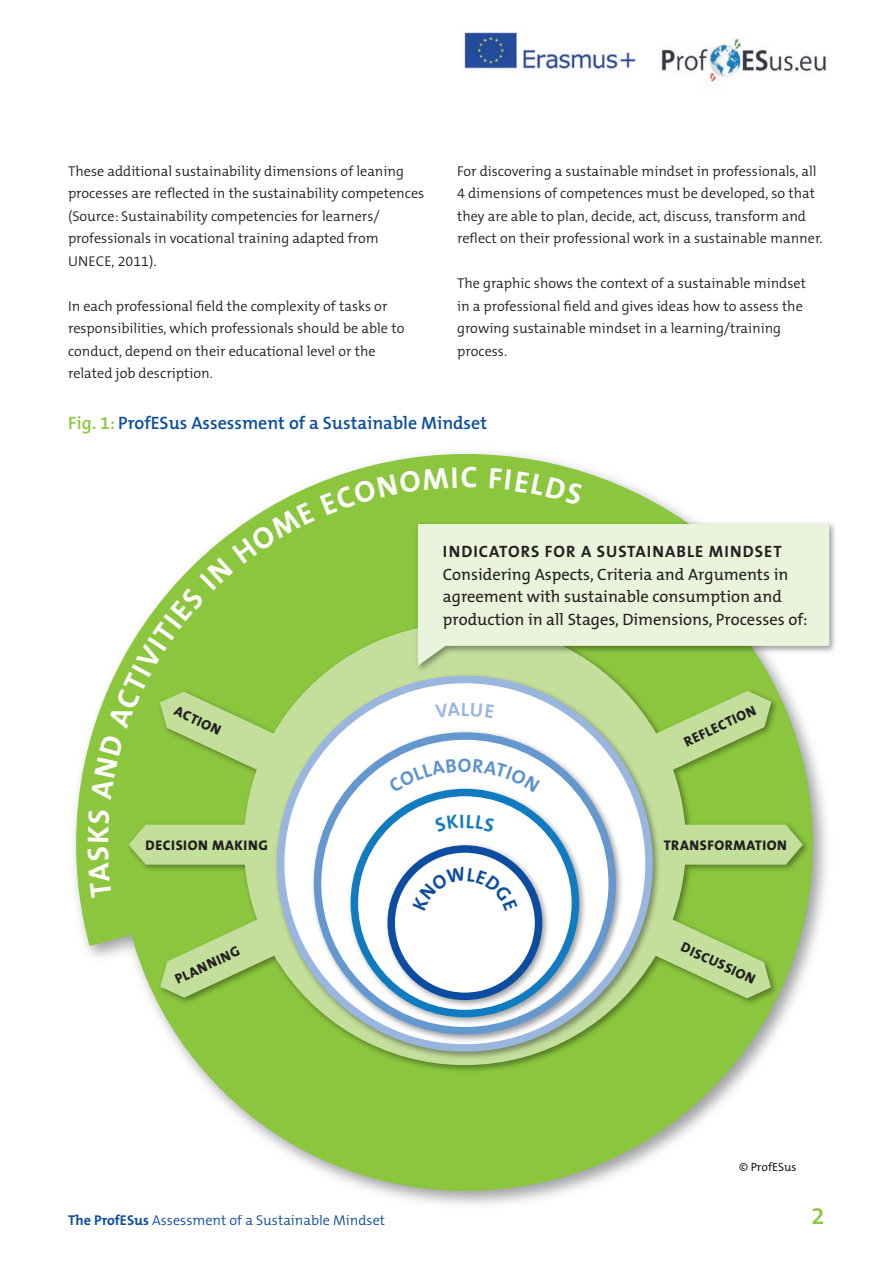
<style>
.page{position:relative;width:893px;height:1263px;background:#fff}
.page>*{position:absolute;margin:0;border:0;box-sizing:border-box;transform-origin:0 0}
.t1{font:600 24px "The Mix B6";color:#8bc63e}
.t2{font:600 18px "The Mix B6";color:#0d4da1}
.t3{font:16.5px/22.5px "The Mix B5 Plain";color:#231f20}
.t4{font:700 16.5px "The Mix B7";letter-spacing:.06em;color:#231f20}
.t5{font:300 14.25px/22.5px "The Mix B4";color:#231f20}
.t6{font:300 14.25px "The Mix B4";color:#0d4da1}
.t7{font:800 14.1px "The Mix B8";letter-spacing:.04em;color:#231f20}
.t8{font:12px "The Mix B5 Plain";color:#231f20}
.s1{color:#8bc63e}
.s2{font-family:"The Mix B7";font-weight:700}
</style>
<div class="page">
<img style="left:464px;top:32px;width:172px;height:38px">
<img style="left:661px;top:38px;width:166px;height:45px">
<img style="left:74px;top:452px;width:753px;height:753px">
<div style="left:119px;top:497px;width:694px;height:694px;background:#8bc63e;border-radius:50%"></div>
<svg style="left:76px;top:454px;width:639px;height:492px"></svg>
<img style="left:123px;top:676px;width:690px;height:400px">
<svg style="left:129px;top:676px;width:674px;height:389px"></svg>
<img style="left:272px;top:676px;width:391px;height:386px">
<svg style="left:281px;top:679px;width:368px;height:369px;background:#e7eef7"></svg>
<img style="left:308px;top:727px;width:319px;height:318px">
<svg style="left:318px;top:736px;width:294px;height:295px;background:#dce7f4"></svg>
<img style="left:345px;top:783px;width:245px;height:245px">
<div style="left:354px;top:792px;width:221px;height:221px;background:#fff;border-radius:50%"></div>
<div style="left:351px;top:789px;width:228px;height:228px;border:8px solid #107bc1;border-radius:50%"></div>
<img style="left:382px;top:840px;width:171px;height:170px">
<div style="left:391px;top:849px;width:148px;height:147px;background:#fff;border-radius:50%"></div>
<div style="left:387px;top:845px;width:155px;height:155px;border:8px solid #0d4da1;border-radius:50%"></div>
<img style="left:584px;top:519px;width:251px;height:157px">
<svg style="left:584px;top:524px;width:245px;height:142px;background:#dfeccc"></svg>
<div style="left:88px;top:810px;width:24px;height:87px;background:#8bc63e"></div>
<svg style="left:91px;top:467px;width:493px;height:333px"></svg>
<svg style="left:413px;top:867px;width:104px;height:9px"></svg>
<p class="t5" style="left:68px;top:160px;width:358px">These additional sustainability dimensions of leaning processes are reflected in the sustainability competences (Source: Sustainability competencies for learners/ professionals in vocational training adapted from UNECE, 2011).</p>
<p class="t5" style="left:68px;top:295px;width:338px">In each professional field the complexity of tasks or responsibilities, which professionals should be able to conduct, depend on their educational level or the related job description.</p>
<p class="t5" style="left:457px;top:160px;width:367px">For discovering a sustainable mindset in professionals, all 4 dimensions of competences must be developed, so that they are able to plan, decide, act, discuss, transform and reflect on their professional work in a sustainable manner.</p>
<p class="t5" style="left:457px;top:272px;width:350px">The graphic shows the context of a sustainable mindset in a professional field and gives ideas how to assess the growing sustainable mindset in a learning/training process.</p>
<p class="t2" style="left:68px;top:413px;width:421px"><span class="s1">Fig. 1:</span> ProfESus Assessment of a Sustainable Mindset</p>
<p class="t7" style="left:178px;top:703px;width:51px;rotate:25deg">ACTION</p>
<p class="t4" style="left:443px;top:543px;width:340px">INDICATORS FOR A SUSTAINABLE MINDSET</p>
<p class="t3" style="left:443px;top:564px;width:366px">Considering Aspects, Criteria and Arguments in agreement with sustainable consumption and production in all Stages, Dimensions, Processes of:</p>
<p class="t7" style="left:682px;top:735px;width:79px;rotate:-25deg">REFLECTION</p>
<p class="t7" style="left:146px;top:837px;width:124px">DECISION MAKING</p>
<p class="t7" style="left:664px;top:837px;width:125px">TRANSFORMATION</p>
<p class="t7" style="left:173px;top:973px;width:71px;rotate:-25deg">PLANNING</p>
<p class="t7" style="left:685px;top:939px;width:82px;rotate:25deg">DISCUSSION</p>
<p class="t8" style="left:739px;top:1160px;width:59px">© ProfESus</p>
<p class="t6" style="left:68px;top:1213px;width:319px"><span class="s2">The ProfESus</span> Assessment of a Sustainable Mindset</p>
<h1 class="t1" style="left:811px;top:1203px;width:15px">2</h1>
</div>
